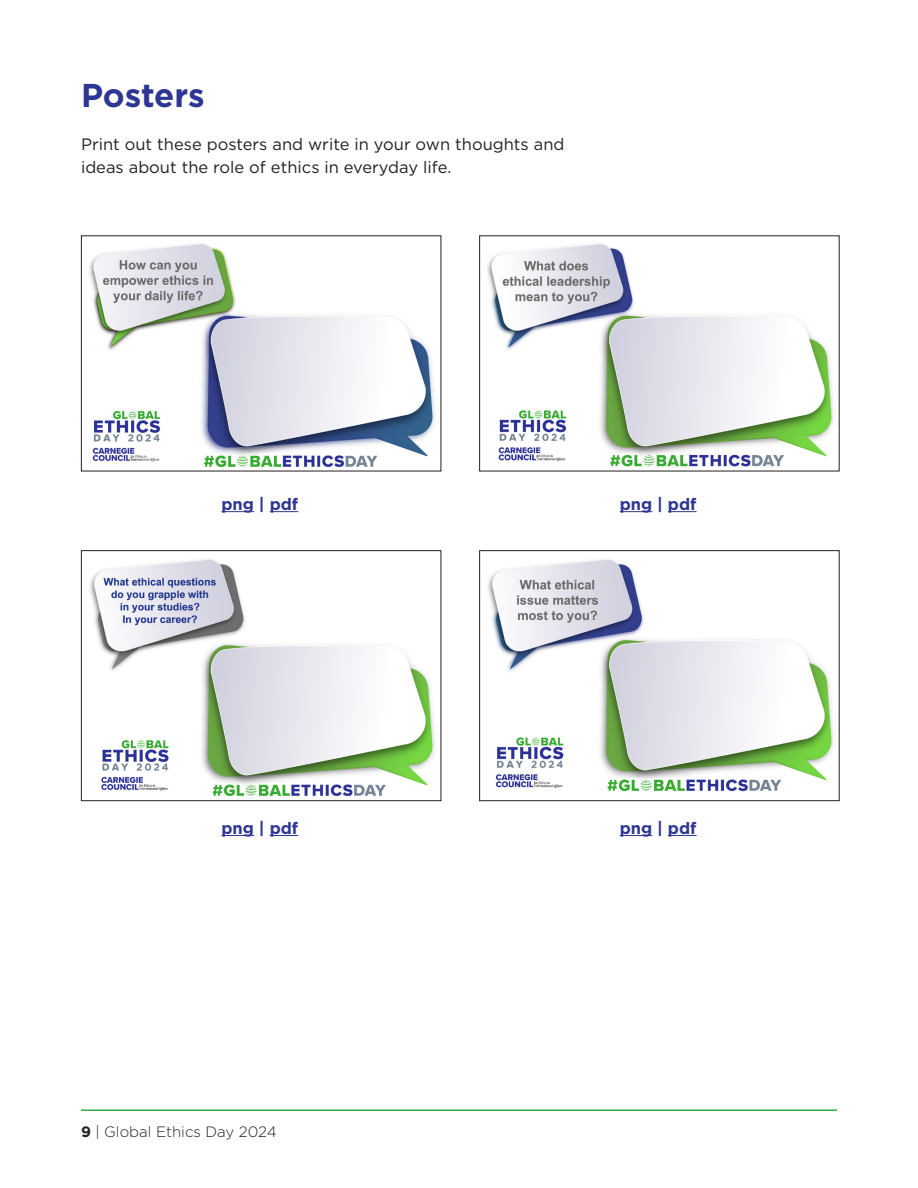
<style>
.page{position:relative;width:918px;height:1188px;background:#fff}
.page>*{position:absolute;margin:0;border:0;box-sizing:border-box;transform-origin:0 0}
.t1{font:700 33px "Gotham";letter-spacing:-.005em;color:#2e3693}
.body_black{font:16.5px "Gotham";color:#231f20}
.body_black-2{font:700 16.5px "Gotham";color:#2e3693}
.t2{font:300 15px "Gotham";color:#231f20}
.s1{font-weight:700}
</style>
<div class="page">
<hr style="left:81px;top:1109px;width:756px;height:2px;background:#38ac49">
<hr style="left:221px;top:511px;width:33px;height:1px;background:#2e3693">
<svg style="left:270px;top:511px;width:28px;height:1px"></svg>
<hr style="left:221px;top:835px;width:33px;height:1px;background:#2e3693">
<svg style="left:270px;top:835px;width:28px;height:1px"></svg>
<hr style="left:620px;top:511px;width:32px;height:1px;background:#2e3693">
<svg style="left:668px;top:511px;width:29px;height:1px"></svg>
<hr style="left:620px;top:835px;width:32px;height:1px;background:#2e3693">
<svg style="left:668px;top:835px;width:29px;height:1px"></svg>
<img style="left:89px;top:243px;width:346px;height:224px">
<img style="left:90px;top:559px;width:345px;height:238px">
<div style="left:81px;top:550px;width:360px;height:251px;border:1px solid #231f20"></div>
<img style="left:487px;top:243px;width:347px;height:224px">
<img style="left:488px;top:559px;width:346px;height:233px">
<div style="left:479px;top:550px;width:361px;height:251px;border:1px solid #231f20"></div>
<p class="t1" style="left:81px;top:74px;width:125px">Posters</p>
<p class="body_black" style="left:81px;top:134px;width:485px">Print out these posters and write in your own thoughts and</p>
<p class="body_black" style="left:81px;top:156px;width:372px">ideas about the role of ethics in everyday life.</p>
<p class="body_black-2" style="left:221px;top:493px;width:78px">png | pdf</p>
<p class="body_black-2" style="left:221px;top:817px;width:78px">png | pdf</p>
<p class="t2" style="left:81px;top:1123px;width:197px"><span class="s1">9</span> | Global Ethics Day 2024</p>
<p class="body_black-2" style="left:620px;top:493px;width:78px">png | pdf</p>
<p class="body_black-2" style="left:620px;top:817px;width:78px">png | pdf</p>
</div>
